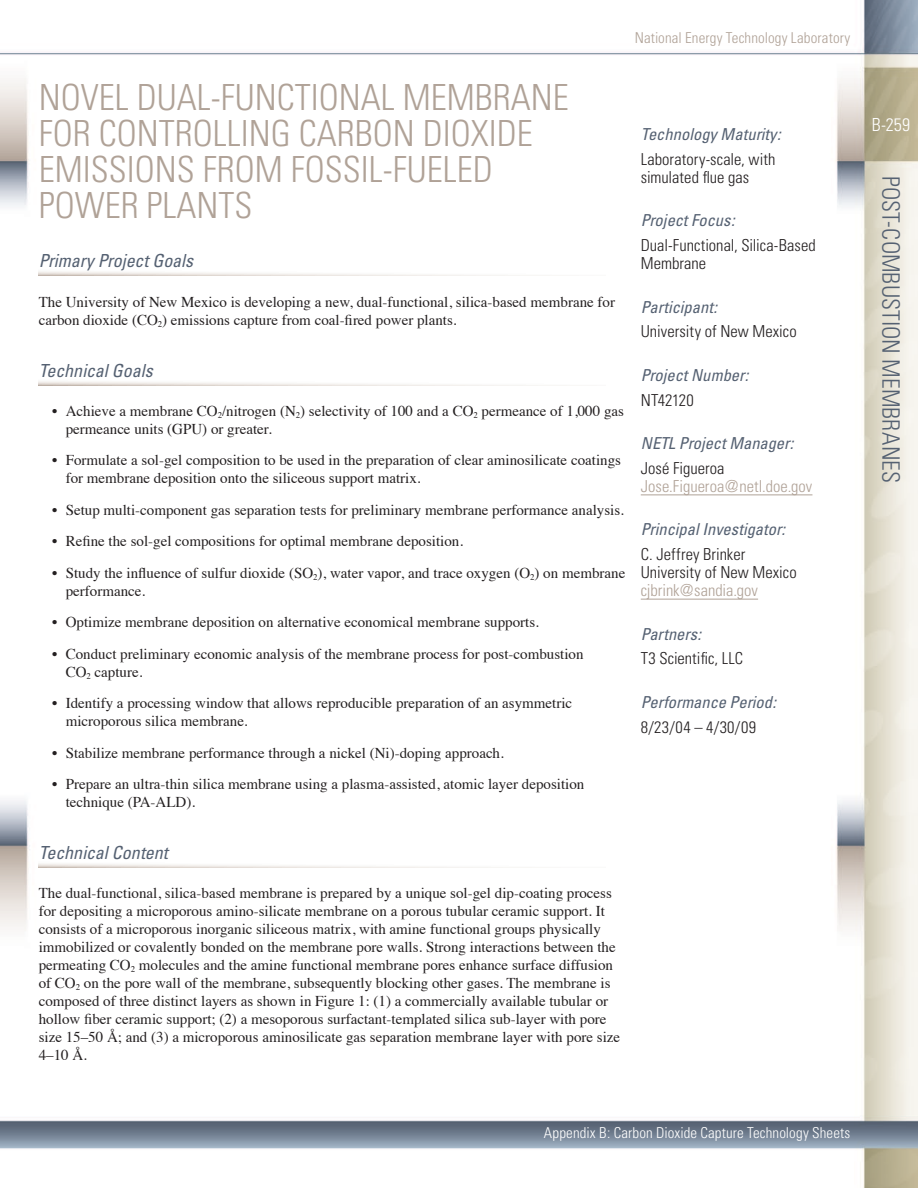
<style>
.page{position:relative;width:918px;height:1188px;background:#fff}
.page>*{position:absolute;margin:0;border:0;box-sizing:border-box;transform-origin:0 0}
.t1{font:300 condensed 36px "Univers";color:#b0a297}
.t2{font:300 condensed 24px "Univers";color:#556172}
.t3{font:italic condensed 18px "Univers";letter-spacing:-.005em;color:#556172}
.t4{font:300 condensed 18px "Univers";color:#fff}
.t5{font:300 condensed 16.5px/18px "Univers";color:#231f20}
.t6{font:italic condensed 16.5px "Univers";color:#556172}
.t7{font:300 condensed 16.5px "Univers";color:#b0a297}
.t8{font:15px/18px "Times";color:#231f20}
.t9{font:300 condensed 15px "Univers";letter-spacing:.005em;color:#fff}
.t10{font:300 condensed 15px "Univers";letter-spacing:.005em;color:#b0a297}
</style>
<div class="page">
<img style="left:0;top:0;width:918px;height:1188px">
<div style="left:39px;top:248px;width:567px;height:27px;background:#fff"></div>
<div style="left:39px;top:357px;width:567px;height:28px;background:#fff"></div>
<div style="left:39px;top:840px;width:567px;height:27px;background:#fff"></div>
<hr style="left:641px;top:495px;width:171px;height:1px;background:#b0a297">
<hr style="left:641px;top:599px;width:117px;height:1px;background:#b0a297">
<p class="t10" style="left:635px;top:29px;width:217px">National Energy Technology Laboratory</p>
<h1 class="t1" style="left:39px;top:75px;width:300px">Novel Dual-Fun ctional</h1>
<h1 class="t1" style="left:403px;top:75px;width:128px">Membrane</h1>
<h1 class="t1" style="left:39px;top:111px;width:80px">for Cont</h1>
<h1 class="t1" style="left:175px;top:111px;width:340px">rolling Carbon Dioxide</h1>
<h1 class="t1" style="left:39px;top:147px;width:116px">Emissions</h1>
<h1 class="t1" style="left:203px;top:147px;width:106px">from Foss</h1>
<h1 class="t1" style="left:361px;top:147px;width:83px">il-Fueled</h1>
<h1 class="t1" style="left:39px;top:183px;width:143px">Power Plants</h1>
<p class="t3" style="left:39px;top:249px;width:156px">Primary Project Goals</p>
<p class="t8" style="left:39px;top:292px;width:578px">The University of New Mexico is developing a new, dual-functional, silica-based membrane for carbon dioxide (CO<sub>2</sub>) emissions capture from coal-fired power plants.</p>
<p class="t3" style="left:39px;top:359px;width:116px">Technical Goals</p>
<p class="t8" style="left:66px;top:400px;width:560px;text-indent:-13px">• Achieve a membrane CO<sub>2</sub>/nitrogen (N<sub>2</sub>) selectivity of 100 and a CO<sub>2</sub> permeance of 1,000 gas permeance units (GPU) or greater.</p>
<p class="t8" style="left:66px;top:450px;width:557px;text-indent:-14px">• Formulate a sol-gel composition to be used in the preparation of clear aminosilicate coatings for membrane deposition onto the siliceous support matrix.</p>
<p class="t8" style="left:52px;top:499px;width:573px">• Setup multi-component gas separation tests for preliminary membrane performance analysis.</p>
<p class="t8" style="left:52px;top:531px;width:412px">• Refine the sol-gel compositions for optimal membrane deposition.</p>
<p class="t8" style="left:66px;top:562px;width:561px;text-indent:-14px">• Study the influence of sulfur dioxide (SO<sub>2</sub>), water vapor, and trace oxygen (O<sub>2</sub>) on membrane performance.</p>
<p class="t8" style="left:52px;top:612px;width:488px">• Optimize membrane deposition on alternative economical membrane supports.</p>
<p class="t8" style="left:66px;top:643px;width:519px;text-indent:-14px">• Conduct preliminary economic analysis of the membrane process for post-combustion<br>CO<sub>2</sub> capture.</p>
<p class="t8" style="left:66px;top:693px;width:508px;text-indent:-14px">• Identify a processing window that allows reproducible preparation of an asymmetric microporous silica membrane.</p>
<p class="t8" style="left:52px;top:742px;width:453px">• Stabilize membrane performance through a nickel (Ni)-doping approach.</p>
<p class="t8" style="left:66px;top:774px;width:520px;text-indent:-14px">• Prepare an ultra-thin silica membrane using a plasma-assisted, atomic layer deposition technique (PA-ALD).</p>
<p class="t3" style="left:39px;top:842px;width:131px">Technical Content</p>
<p class="t8" style="left:39px;top:883px;width:583px">The dual-functional, silica-based membrane is prepared by a unique sol-gel dip-coating process for depositing a microporous amino-silicate membrane on a porous tubular ceramic support. It consists of a microporous inorganic siliceous matrix, with amine functional groups physically immobilized or covalently bonded on the membrane pore walls. Strong interactions between the permeating CO<sub>2</sub> molecules and the amine functional membrane pores enhance surface diffusion of CO<sub>2</sub> on the pore wall of the membrane, subsequently blocking other gases. The membrane is composed of three distinct layers as shown in Figure 1: (1) a commercially available tubular or hollow fiber ceramic support; (2) a mesoporous surfactant-templated silica sub-layer with pore size 15–50 Å; and (3) a microporous aminosilicate gas separation membrane layer with pore size 4–10 Å.</p>
<p class="t6" style="left:641px;top:124px;width:141px">Technology Maturity:</p>
<p class="t5" style="left:641px;top:150px;width:136px">Laboratory-scale, with simulated flue gas</p>
<p class="t6" style="left:641px;top:210px;width:96px">Project Focus:</p>
<p class="t5" style="left:641px;top:236px;width:177px">Dual-Functional, Silica-Based<br>Membrane</p>
<p class="t6" style="left:641px;top:296px;width:78px">Participant:</p>
<p class="t5" style="left:641px;top:323px;width:157px">University of New Mexico</p>
<p class="t6" style="left:641px;top:365px;width:109px">Project Number:</p>
<p class="t5" style="left:641px;top:391px;width:55px">NT42120</p>
<p class="t6" style="left:641px;top:433px;width:154px">NETL Project Manager:</p>
<p class="t5" style="left:641px;top:459px;width:85px">José Figueroa</p>
<p class="t7" style="left:641px;top:476px;width:173px">Jose.Figueroa@netl.doe.gov</p>
<p class="t6" style="left:641px;top:519px;width:146px">Principal Investigator:</p>
<p class="t5" style="left:641px;top:545px;width:157px">C. Jeffrey Brinker<br>University of New Mexico</p>
<p class="t7" style="left:641px;top:580px;width:119px">cjbrink@sandia.gov</p>
<p class="t6" style="left:641px;top:623px;width:62px">Partners:</p>
<p class="t5" style="left:641px;top:650px;width:102px">T3 Scientific, LLC</p>
<p class="t6" style="left:641px;top:692px;width:137px">Performance Period:</p>
<p class="t5" style="left:641px;top:718px;width:117px">8/23/04 – 4/30/09</p>
<p class="t4" style="left:872px;top:114px;width:40px">B-259</p>
<h2 class="t2" style="left:905px;top:176px;width:307px;rotate:90deg">Post-Combustion Membranes</h2>
<p class="t9" style="left:544px;top:1124px;width:308px">Appendix B: Carbon Dioxide Capture Technology Sheets</p>
</div>
